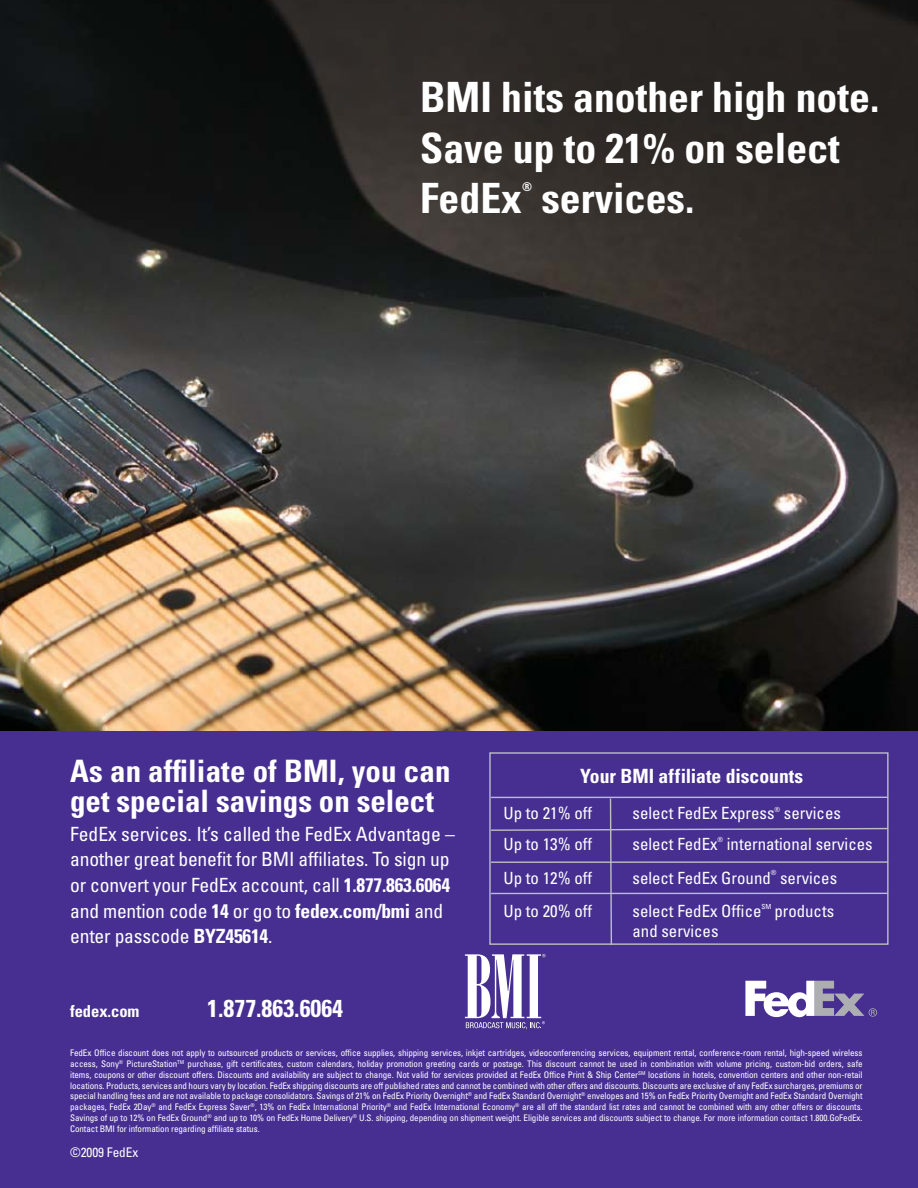
<style>
.page{position:relative;width:918px;height:1188px;background:#fff}
.page>*{position:absolute;margin:0;border:0;box-sizing:border-box;transform-origin:0 0}
.t1{font:700 condensed 41.7px/50.1px "Univers";color:#fff}
.t2{font:700 condensed 30.9px/30.2px "Univers";color:#fff}
.t3{font:700 condensed 24.45px "Univers";color:#fff}
.t4{font:condensed 19.65px/25.7px "Univers";letter-spacing:-.01em;color:#fff}
.t5{font:700 condensed 19.65px "Univers";color:#fff}
.t6{font:condensed 16.8px "Univers";color:#fff}
.t7{font:700 condensed 16.5px "Univers";letter-spacing:-.005em;color:#fff}
.t8{font:condensed 13.2px "Univers";letter-spacing:-.005em;color:#fff}
.t9{font:700 condensed 12px "Univers";color:#fff}
.t10{font:condensed 9px/10.8px "Univers";letter-spacing:-.01em;color:#fff;text-align:justify}
.t11{font:condensed 7.05px "Univers";color:#fff}
.s1{font-weight:700}
</style>
<div class="page">
<img style="left:0;top:0;width:918px;height:731px">
<div style="left:0;top:731px;width:918px;height:457px;background:#472f92"></div>
<svg style="left:490px;top:797px;width:399px;height:148px"></svg>
<svg style="left:465px;top:954px;width:81px;height:75px"></svg>
<svg style="left:745px;top:981px;width:132px;height:36px"></svg>
<h1 class="t1" style="left:420px;top:72px;width:461px">BMI hits another high note.<br>Save up to 21% on select<br>FedEx</h1>
<h3 class="t9" style="left:522px;top:179px;width:12px">®</h3>
<h1 class="t1" style="left:541px;top:173px;width:154px">services.</h1>
<h2 class="t2" style="left:70px;top:756px;width:382px">As an affiliate of BMI, you can get special savings on select</h2>
<h3 class="t4" style="left:70px;top:821px;width:386px">FedEx services. It’s called the FedEx Advantage – another great benefit for BMI affiliates. To sign up or convert your FedEx account, call <span class="s1">1.877.863.6064 </span>and mention code <span class="s1">14</span> or go to <span class="s1">fedex.com/bmi</span> and enter passcode <span class="s1">BYZ45614</span>.</h3>
<h3 class="t5" style="left:580px;top:764px;width:224px">Your BMI affiliate discounts</h3>
<h3 class="t6" style="left:504px;top:803px;width:90px">Up to 21% off</h3>
<h3 class="t6" style="left:633px;top:803px;width:144px">select FedEx Express</h3>
<p class="t11" style="left:775px;top:805px;width:7px">®</p>
<h3 class="t6" style="left:784px;top:803px;width:58px">services</h3>
<h3 class="t6" style="left:504px;top:833px;width:90px">Up to 13% off</h3>
<h3 class="t6" style="left:633px;top:833px;width:87px">select FedEx</h3>
<p class="t11" style="left:718px;top:835px;width:7px">®</p>
<h3 class="t6" style="left:727px;top:833px;width:147px">international services</h3>
<h3 class="t6" style="left:504px;top:867px;width:90px">Up to 12% off</h3>
<h3 class="t6" style="left:633px;top:867px;width:140px">select FedEx Ground</h3>
<p class="t11" style="left:771px;top:868px;width:7px">®</p>
<h3 class="t6" style="left:780px;top:867px;width:58px">services</h3>
<h3 class="t6" style="left:504px;top:901px;width:90px">Up to 20% off</h3>
<h3 class="t6" style="left:633px;top:901px;width:130px">select FedEx Office</h3>
<p class="t11" style="left:762px;top:902px;width:11px">SM</p>
<h3 class="t6" style="left:774px;top:901px;width:61px">products</h3>
<h3 class="t6" style="left:633px;top:920px;width:87px">and services</h3>
<h3 class="t3" style="left:207px;top:993px;width:137px">1.877.863.6064</h3>
<h3 class="t7" style="left:70px;top:1001px;width:71px">fedex.com</h3>
<p class="t10" style="left:70px;top:1047px;width:794px">FedEx Office discount does not apply to outsourced products or services, office supplies, shipping services, inkjet cartridges, videoconferencing services, equipment rental, conference-room rental, high-speed wireless access, Sony<sup>®</sup> PictureStation<sup>TM</sup> purchase, gift certificates, custom calendars, holiday promotion greeting cards or postage. This discount cannot be used in combination with volume pricing, custom-bid orders, safe items, coupons or other discount offers. Discounts and availability are subject to change. Not valid for services provided at FedEx Office Print &amp; Ship Center<sup>SM</sup> locations in hotels, convention centers and other non-retail locations. Products, services and hours vary by location. FedEx shipping discounts are off published rates and cannot be combined with other offers and discounts. Discounts are exclusive of any FedEx surcharges, premiums or special handling fees and are not available to package consolidators. Savings of 21% on FedEx Priority Overnight<sup>®</sup> and FedEx Standard Overnight<sup>®</sup> envelopes and 15% on FedEx Priority Overnight and FedEx Standard Overnight packages, FedEx 2Day<sup>®</sup> and FedEx Express Saver<sup>®</sup>, 13% on FedEx International Priority<sup>®</sup> and FedEx International Economy<sup>®</sup> are all off the standard list rates and cannot be combined with any other offers or discounts.<br>Savings of up to 12% on FedEx Ground<sup>®</sup> and up to 10% on FedEx Home Delivery<sup>®</sup> U.S. shipping, depending on shipment weight. Eligible services and discounts subject to change. For more information contact 1.800.GoFedEx.<br>Contact BMI for information regarding affiliate status.</p>
<h3 class="t8" style="left:70px;top:1144px;width:70px">©2009 FedEx</h3>
</div>
